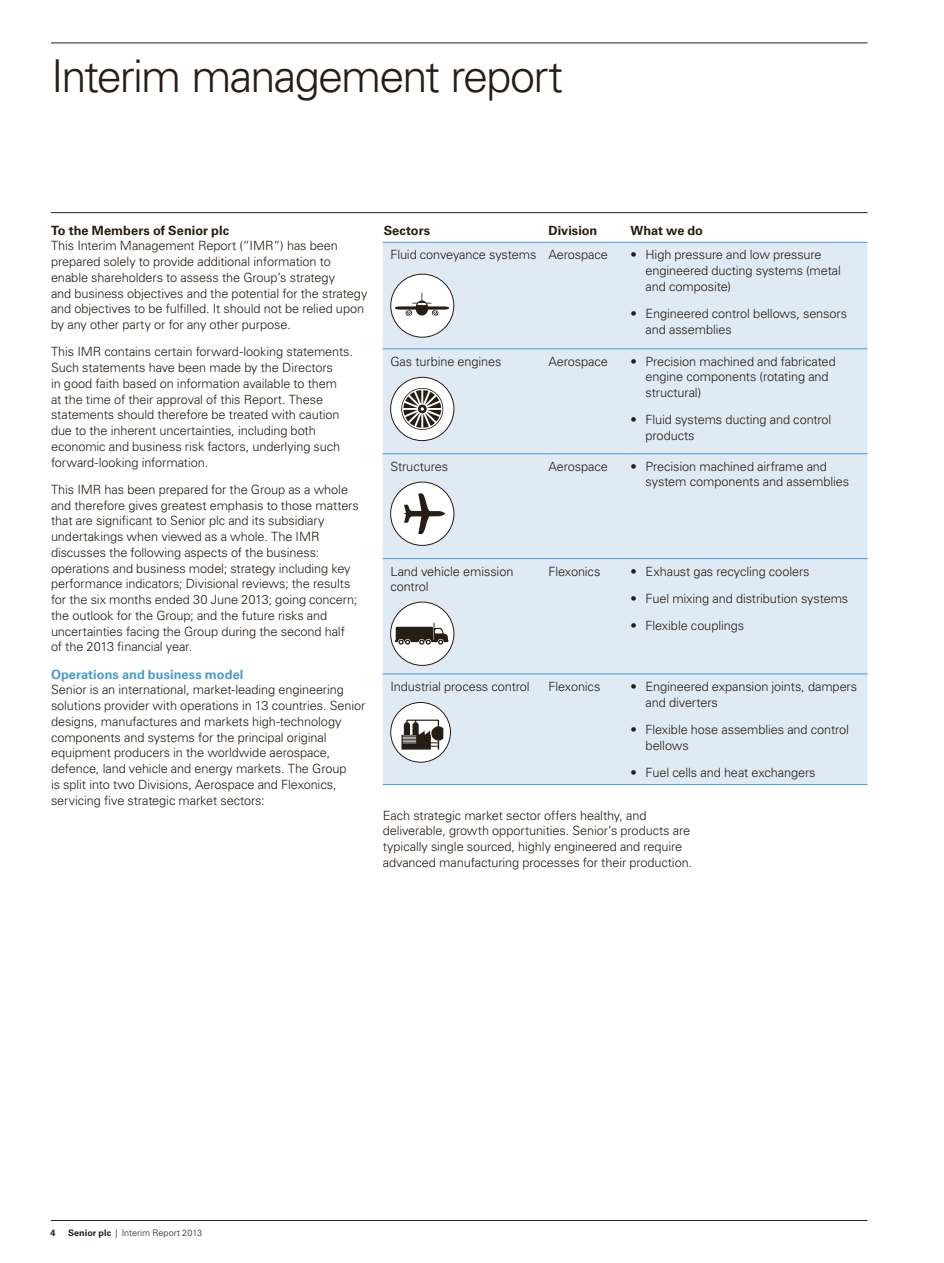
<style>
.page{position:relative;width:944px;height:1263px;background:#fff}
.page>*{position:absolute;margin:0;border:0;box-sizing:border-box;transform-origin:0 0}
.t1{font:300 45px "Univers LT Std";color:#261d15}
.t2{font:300 12.75px/15.8px "Univers LT Std";letter-spacing:-.01em;color:#261d15}
.t3{font:700 12.75px "Univers LT Std";color:#261d15}
.t4{font:700 12.75px "Univers LT Std";letter-spacing:.005em;color:#4c9aca}
.t5{font:300 9px "Univers LT Std";color:#261d15}
.t6{font:700 9px "Univers LT Std";color:#261d15}
.s1{font-weight:700}
</style>
<div class="page">
<hr style="left:943px;top:0;width:1px;height:1263px;background:#4c9aca">
<hr style="left:51px;top:43px;width:816px;height:1px;background:#261d15">
<hr style="left:51px;top:1220px;width:816px;height:1px;background:#261d15">
<hr style="left:51px;top:212px;width:816px;height:1px;background:#261d15">
<div style="left:383px;top:243px;width:484px;height:541px;background:#e0eaf5"></div>
<hr style="left:383px;top:784px;width:166px;height:1px;background:#4c9aca">
<hr style="left:549px;top:784px;width:82px;height:1px;background:#4c9aca">
<hr style="left:631px;top:784px;width:236px;height:1px;background:#4c9aca">
<hr style="left:383px;top:242px;width:166px;height:1px;background:#4c9aca">
<hr style="left:549px;top:242px;width:82px;height:1px;background:#4c9aca">
<hr style="left:631px;top:242px;width:236px;height:1px;background:#4c9aca">
<hr style="left:383px;top:453px;width:166px;height:1px;background:#4c9aca">
<hr style="left:549px;top:453px;width:82px;height:1px;background:#4c9aca">
<hr style="left:631px;top:453px;width:236px;height:1px;background:#4c9aca">
<hr style="left:383px;top:349px;width:166px;height:1px;background:#4c9aca">
<hr style="left:383px;top:558px;width:166px;height:1px;background:#4c9aca">
<hr style="left:549px;top:349px;width:82px;height:1px;background:#4c9aca">
<hr style="left:549px;top:558px;width:82px;height:1px;background:#4c9aca">
<hr style="left:631px;top:349px;width:236px;height:1px;background:#4c9aca">
<hr style="left:631px;top:558px;width:236px;height:1px;background:#4c9aca">
<hr style="left:383px;top:674px;width:166px;height:1px;background:#4c9aca">
<hr style="left:549px;top:674px;width:82px;height:1px;background:#4c9aca">
<hr style="left:631px;top:674px;width:236px;height:1px;background:#4c9aca">
<div style="left:391px;top:274px;width:63px;height:63px;background:#fff;border-radius:50%"></div>
<div style="left:390px;top:274px;width:64px;height:64px;border:1px solid #261d15;border-radius:50%"></div>
<svg style="left:395px;top:292px;width:54px;height:24px"></svg>
<div style="left:391px;top:482px;width:63px;height:63px;background:#fff;border-radius:50%"></div>
<div style="left:390px;top:482px;width:64px;height:64px;border:1px solid #261d15;border-radius:50%"></div>
<svg style="left:403px;top:493px;width:42px;height:41px"></svg>
<div style="left:391px;top:377px;width:63px;height:64px;background:#fff;border-radius:50%"></div>
<div style="left:390px;top:377px;width:64px;height:64px;border:1px solid #261d15;border-radius:50%"></div>
<svg style="left:401px;top:388px;width:42px;height:42px"></svg>
<div style="left:391px;top:602px;width:63px;height:63px;background:#fff;border-radius:50%"></div>
<div style="left:390px;top:602px;width:64px;height:64px;border:1px solid #261d15;border-radius:50%"></div>
<svg style="left:395px;top:623px;width:53px;height:22px"></svg>
<div style="left:391px;top:702px;width:59px;height:60px;background:#fff;border-radius:50%"></div>
<div style="left:390px;top:702px;width:61px;height:60px;border:1px solid #261d15;border-radius:50%"></div>
<svg style="left:401px;top:720px;width:42px;height:30px"></svg>
<h1 class="t1" style="left:51px;top:49px;width:513px">I nterim management report</h1>
<p class="t3" style="left:51px;top:223px;width:180px">To the Members of Senior plc</p>
<p class="t2" style="left:51px;top:238px;width:200px">This I nterim Management Report (“IMR</p>
<p class="t2" style="left:51px;top:238px;width:318px;text-indent:222px">”) has been prepared solely to provide additional information to enable shareholders to assess the G roup’s strategy<br>and business objectives and the potential for the strategy and objectives to be fulfilled. It should not be relied upon by any other party or for any other purpose.</p>
<p class="t2" style="left:51px;top:344px;width:35px">This IMR</p>
<p class="t2" style="left:51px;top:344px;width:304px;text-indent:54px">contains certain forward-looking statements.<br>Such statements have been made by the D irectors<br>in good faith based on information available to them<br>at the time of their approval of this Report. These statements should therefore be treated with caution due to the inherent uncertainties, including both economic and business risk factors, underlying such forward-looking information.</p>
<p class="t2" style="left:51px;top:481px;width:35px">This IMR</p>
<p class="t2" style="left:51px;top:481px;width:309px;text-indent:54px">has been prepared for the G roup as a whole and therefore gives greatest emphasis to those matters that are significant to Senior plc and its subsidiary undertakings when viewed as a whole. The IMR discusses the following aspects of the business: operations and business model; strategy including key performance indicators; D ivisional reviews; the results for the six months ended 30 June 2013; going concern; the outlook for the G roup; and the future risks and uncertainties facing the G roup during the second half of the 2013 financial year.</p>
<p class="t4" style="left:51px;top:667px;width:194px">Operations and business model</p>
<p class="t2" style="left:51px;top:682px;width:316px">Senior is an international, market-leading engineering solutions provider with operations in 13 countries. Senior designs, manufactures and markets high-technology components and systems for the principal original equipment producers in the worldwide aerospace, defence, land vehicle and energy markets. The G roup<br>is split into two Divisions, Aerospace and Flexonics, servicing five strategic market sectors:</p>
<p class="t3" style="left:384px;top:223px;width:48px">Sectors</p>
<p class="t3" style="left:549px;top:223px;width:50px">Division</p>
<p class="t3" style="left:631px;top:223px;width:74px">What we do</p>
<p class="t2" style="left:390px;top:247px;width:219px">Fluid conveyance systems Aerospace</p>
<p class="t2" style="left:646px;top:247px;width:197px;text-indent:-15px">• H igh pressure and low pressure engineered ducting systems (metal and composite)</p>
<p class="t2" style="left:646px;top:306px;width:203px;text-indent:-15px">• Engineered control bellows, sensors and assemblies</p>
<p class="t2" style="left:390px;top:353px;width:113px">Gas turbine engines</p>
<p class="t2" style="left:549px;top:353px;width:61px">Aerospace</p>
<p class="t2" style="left:646px;top:353px;width:192px;text-indent:-15px">• Precision machined and fabricated engine components (rotating and structural)</p>
<p class="t2" style="left:646px;top:412px;width:187px;text-indent:-15px">• Fluid systems ducting and control products</p>
<p class="t2" style="left:390px;top:458px;width:59px">Structures</p>
<p class="t2" style="left:549px;top:458px;width:61px">Aerospace</p>
<p class="t2" style="left:646px;top:458px;width:205px;text-indent:-15px">• Precision machined airframe and system components and assemblies</p>
<p class="t2" style="left:390px;top:563px;width:125px;line-height:15px">Land vehicle emission control</p>
<p class="t2" style="left:549px;top:563px;width:53px">Flexonics</p>
<p class="t2" style="left:631px;top:563px;width:181px">• Exhaust gas recycling coolers</p>
<p class="t2" style="left:631px;top:590px;width:219px">• Fuel mixing and distribution systems</p>
<p class="t2" style="left:631px;top:618px;width:115px">• Flexible couplings</p>
<p class="t2" style="left:390px;top:678px;width:141px">I ndustrial process control</p>
<p class="t2" style="left:549px;top:678px;width:53px">Flexonics</p>
<p class="t2" style="left:646px;top:678px;width:213px;text-indent:-15px">• Engineered expansion joints, dampers and diverters</p>
<p class="t2" style="left:646px;top:721px;width:205px;text-indent:-15px">• Flexible hose assemblies and control bellows</p>
<p class="t2" style="left:631px;top:764px;width:186px">• Fuel cells and heat exchangers</p>
<p class="t2" style="left:383px;top:807px;width:311px">Each strategic market sector offers healthy, and deliverable, growth opportunities. Senior’s products are typically single sourced, highly engineered and require advanced manufacturing processes for their production.</p>
<p class="t6" style="left:50px;top:1227px;width:7px">4</p>
<p class="t5" style="left:68px;top:1227px;width:136px"><span class="s1">Senior plc</span> | I nterim Report 2013</p>
</div>
